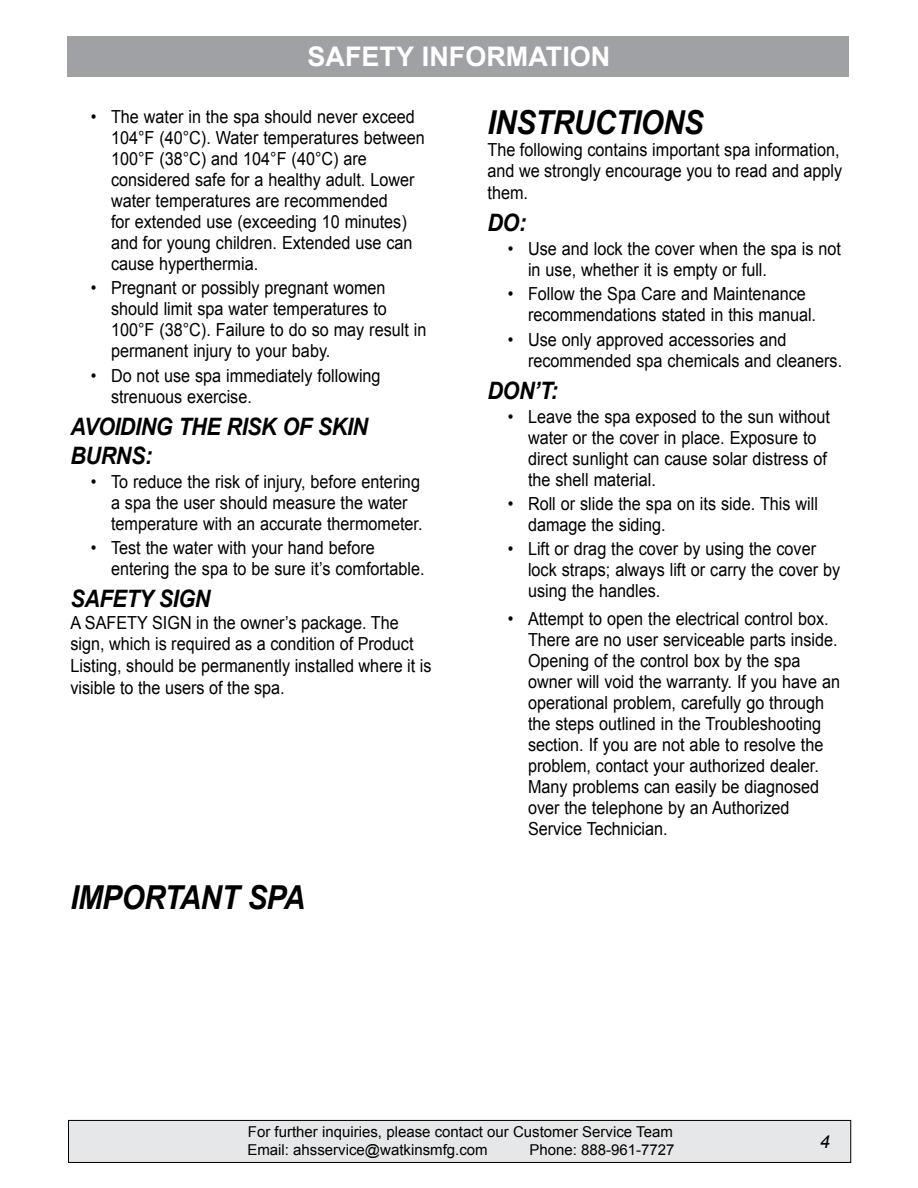
<style>
.page{position:relative;width:918px;height:1188px;background:#fff}
.page>*{position:absolute;margin:0;border:0;box-sizing:border-box;transform-origin:0 0}
.t1{font:italic 700 33px "Arial";letter-spacing:-.02em;color:#000;scale:.9 1}
.t2{font:700 27px "Arial";color:#fff}
.t3{font:italic 700 24px/28.8px "Arial";letter-spacing:-.02em;color:#000;scale:.9 1}
.t4{font:18px/21px "Arial";color:#000;scale:.9 1}
.t5{font:italic 18px "Arial";color:#000}
.t6{font:15px/17.7px "Arial";color:#000}
</style>
<div class="page">
<div style="left:69px;top:1120px;width:782px;height:42px;background:#e6e7e8"></div>
<div style="left:68px;top:1120px;width:783px;height:43px;border:1px solid #000"></div>
<div style="left:68px;top:36px;width:781px;height:41px;background:#9fa1a4"></div>
<h2 class="t2" style="left:308px;top:38px;width:304px">SAFETY INFORMATION</h2>
<p class="t4" style="left:111px;top:106px;width:350px;text-indent:-20px">• The water in the spa should never exceed 104°F (40°C). Water temperatures between 100°F (38°C) and 104°F (40°C) are considered safe for a healthy adult. Lower water temperatures are recommended<br>for extended use (exceeding 10 minutes) and for young children. Extended use can cause hyperthermia.</p>
<p class="t4" style="left:111px;top:278px;width:352px;text-indent:-20px">• Pregnant or possibly pregnant women should limit spa water temperatures to 100°F (38°C). Failure to do so may result in permanent injury to your baby.</p>
<p class="t4" style="left:111px;top:365px;width:301px;text-indent:-20px">• Do not use spa immediately following strenuous exercise.</p>
<h3 class="t3" style="left:70px;top:413px;width:332px">AVOIDING THE RISK OF SKIN<br>BURNS:</h3>
<p class="t4" style="left:111px;top:471px;width:348px;text-indent:-20px">• To reduce the risk of injury, before entering a spa the user should measure the water temperature with an accurate thermometer.</p>
<p class="t4" style="left:111px;top:537px;width:350px;text-indent:-20px">• Test the water with your hand before entering the spa to be sure it’s comfortable.</p>
<h3 class="t3" style="left:70px;top:585px;width:157px">SAFETY SIGN</h3>
<p class="t4" style="left:70px;top:612px;width:403px;line-height:21.6px">A SAFETY SIGN in the owner’s package. The sign, which is required as a condition of Product Listing, should be permanently installed where it is visible to the users of the spa.</p>
<h1 class="t1" style="left:70px;top:875px;width:262px">IMPORTANT SPA</h1>
<h1 class="t1" style="left:488px;top:100px;width:242px">INSTRUCTIONS</h1>
<p class="t4" style="left:488px;top:139px;width:396px;line-height:21.6px">The following contains important spa information, and we strongly encourage you to read and apply them.</p>
<h3 class="t3" style="left:488px;top:209px;width:45px">DO:</h3>
<p class="t4" style="left:528px;top:238px;width:349px;text-indent:-20px">• Use and lock the cover when the spa is not in use, whether it is empty or full.</p>
<p class="t4" style="left:528px;top:284px;width:322px;text-indent:-20px">• Follow the Spa Care and Maintenance recommendations stated in this manual.</p>
<p class="t4" style="left:528px;top:329px;width:351px;text-indent:-20px">• Use only approved accessories and recommended spa chemicals and cleaners.</p>
<h3 class="t3" style="left:488px;top:376px;width:80px">DON’T:</h3>
<p class="t4" style="left:528px;top:406px;width:337px;text-indent:-20px">• Leave the spa exposed to the sun without water or the cover in place. Exposure to direct sunlight can cause solar distress of the shell material.</p>
<p class="t4" style="left:528px;top:493px;width:324px;text-indent:-20px">• Roll or slide the spa on its side. This will damage the siding.</p>
<p class="t4" style="left:528px;top:539px;width:349px;text-indent:-20px">• Lift or drag the cover by using the cover lock straps; always lift or carry the cover by using the handles.</p>
<p class="t4" style="left:528px;top:608px;width:348px;text-indent:-20px">• Attempt to open the electrical control box.<br>There are no user serviceable parts inside.<br>Opening of the control box by the spa owner will void the warranty. If you have an operational problem, carefully go through the steps outlined in the Troubleshooting section. If you are not able to resolve the problem, contact your authorized dealer.<br>Many problems can easily be diagnosed over the telephone by an Authorized Service Technician.</p>
<p class="t6" style="left:247px;top:1123px;width:427px">For further inquiries, please contact our Customer Service Team<br>Email: ahsservice@watkinsmfg.com</p>
<p class="t6" style="left:529px;top:1141px;width:147px">Phone: 888-961-7727</p>
<p class="t5" style="left:820px;top:1130px;width:12px">4</p>
</div>
